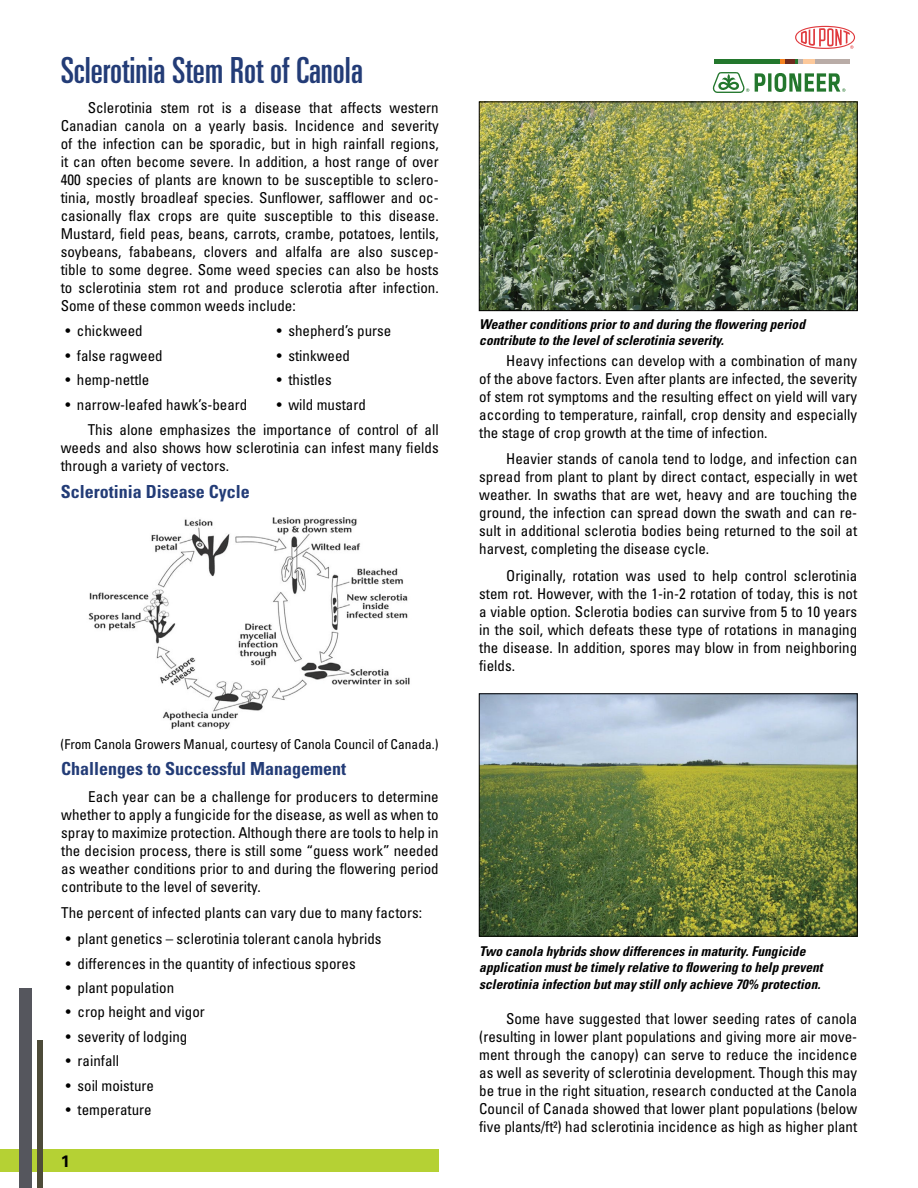
<style>
.page{position:relative;width:918px;height:1188px;background:#fff}
.page>*{position:absolute;margin:0;border:0;box-sizing:border-box;transform-origin:0 0}
.t1{font:ultra-condensed 36px "Univers";color:#233c77}
.t2{font:700 condensed 18px "Univers";color:#233c77}
.t3{font:700 16.5px "Univers";color:#000}
.t4{font:condensed 15px/18px "Univers";color:#000;text-align:justify}
.t5{font:italic 700 condensed 13.5px/16.2px "Univers";color:#000}
.t6{font:condensed 13.5px "Univers";color:#000}
</style>
<div class="page">
<div style="left:0;top:1150px;width:438px;height:22px;background:#b5d134"></div>
<div style="left:19px;top:989px;width:12px;height:199px;background:#55565d"></div>
<div style="left:37px;top:1041px;width:6px;height:147px;background:#4d4b39"></div>
<img style="left:88px;top:518px;width:322px;height:211px">
<img style="left:481px;top:104px;width:375px;height:205px">
<div style="left:479px;top:102px;width:379px;height:209px;border:1px solid #000"></div>
<img style="left:481px;top:695px;width:375px;height:240px">
<div style="left:479px;top:693px;width:379px;height:244px;border:1px solid #000"></div>
<div style="left:714px;top:59px;width:66px;height:5px;background:#23772d"></div>
<div style="left:815px;top:59px;width:35px;height:5px;background:#b9aca7"></div>
<svg style="left:780px;top:59px;width:6px;height:5px"></svg>
<div style="left:803px;top:59px;width:12px;height:5px;background:#fdc99b"></div>
<div style="left:786px;top:59px;width:9px;height:5px;background:#6f2b1d"></div>
<svg style="left:795px;top:59px;width:8px;height:5px"></svg>
<svg style="left:795px;top:26px;width:60px;height:23px"></svg>
<svg style="left:755px;top:73px;width:11px;height:19px"></svg>
<hr style="left:768px;top:73px;width:3px;height:19px;background:#23772d">
<svg style="left:775px;top:73px;width:70px;height:19px"></svg>
<svg style="left:712px;top:72px;width:37px;height:21px"></svg>
<h1 class="t1" style="left:61px;top:49px;width:304px">Sclerotinia Stem Rot of Canola</h1>
<p class="t4" style="left:61px;top:98px;width:380px;text-indent:27px">Sclerotinia stem rot is a disease that affects western Canadian canola on a yearly basis. Incidence and severity of the infection can be sporadic, but in high rainfall regions, it can often become severe. In addition, a host range of over 400 species of plants are known to be susceptible to sclero&shy;tinia, mostly broadleaf species. Sunflower, safflower and oc&shy;casionally flax crops are quite susceptible to this disease.<br>Mustard, field peas, beans, carrots, crambe, potatoes, lentils, soybeans, fababeans, clovers and alfalfa are also suscep&shy;tible to some degree. Some weed species can also be hosts to sclerotinia stem rot and produce sclerotia after infection.<br>Some of these common weeds include:</p>
<p class="t4" style="left:65px;top:322px;width:79px">• chickweed</p>
<p class="t4" style="left:277px;top:322px;width:116px">• shepherd’s purse</p>
<p class="t4" style="left:65px;top:346px;width:99px">• false ragweed</p>
<p class="t4" style="left:277px;top:346px;width:75px">• stinkweed</p>
<p class="t4" style="left:65px;top:371px;width:86px">• hemp-nettle</p>
<p class="t4" style="left:277px;top:371px;width:56px">• thistles</p>
<p class="t4" style="left:65px;top:395px;width:184px">• narrow-leafed hawk’s-beard</p>
<p class="t4" style="left:88px;top:392px;width:352px;line-height:25.5px;text-indent:189px">• wild mustard<br>This alone emphasizes the importance of control of all</p>
<p class="t4" style="left:61px;top:439px;width:380px">weeds and also shows how sclerotinia can infest many fields through a variety of vectors.</p>
<p class="t2" style="left:61px;top:481px;width:190px">Sclerotinia Disease Cycle</p>
<p class="t6" style="left:61px;top:736px;width:380px">(From Canola Growers Manual, courtesy of Canola Council of Canada.)</p>
<p class="t2" style="left:61px;top:758px;width:286px">Challenges to Successful Management</p>
<p class="t4" style="left:61px;top:787px;width:379px;text-indent:27px">Each year can be a challenge for producers to determine whether to apply a fungicide for the disease, as well as when to spray to maximize protection. Although there are tools to help in the decision process, there is still some “guess work” needed as weather conditions prior to and during the flowering period contribute to the level of severity.</p>
<p class="t4" style="left:61px;top:904px;width:362px">The percent of infected plants can vary due to many factors:</p>
<p class="t4" style="left:66px;top:929px;width:317px">• plant genetics – sclerotinia tolerant canola hybrids</p>
<p class="t4" style="left:66px;top:954px;width:291px">• differences in the quantity of infectious spores</p>
<p class="t4" style="left:66px;top:978px;width:110px">• plant population</p>
<p class="t4" style="left:66px;top:1003px;width:141px">• crop height and vigor</p>
<p class="t4" style="left:66px;top:1027px;width:123px">• severity of lodging</p>
<p class="t4" style="left:66px;top:1052px;width:55px">• rainfall</p>
<p class="t4" style="left:66px;top:1076px;width:90px">• soil moisture</p>
<p class="t4" style="left:66px;top:1101px;width:87px">• temperature</p>
<p class="t3" style="left:61px;top:1152px;width:11px">1</p>
<p class="t5" style="left:479px;top:316px;width:327px">Weather conditions prior to and during the flowering period contribute to the level of sclerotinia severity.</p>
<p class="t4" style="left:479px;top:351px;width:380px;text-indent:27px">Heavy infections can develop with a combination of many of the above factors. Even after plants are infected, the severity of stem rot symptoms and the resulting effect on yield will vary according to temperature, rainfall, crop density and especially the stage of crop growth at the time of infection.</p>
<p class="t4" style="left:479px;top:450px;width:380px;text-indent:27px">Heavier stands of canola tend to lodge, and infection can spread from plant to plant by direct contact, especially in wet weather. In swaths that are wet, heavy and are touching the ground, the infection can spread down the swath and can re&shy;sult in additional sclerotia bodies being returned to the soil at harvest, completing the disease cycle.</p>
<p class="t4" style="left:479px;top:566px;width:380px;text-indent:27px">Originally, rotation was used to help control sclerotinia stem rot. However, with the 1-in-2 rotation of today, this is not a viable option. Sclerotia bodies can survive from 5 to 10 years in the soil, which defeats these type of rotations in managing the disease. In addition, spores may blow in from neighboring fields.</p>
<p class="t5" style="left:479px;top:943px;width:345px">Two canola hybrids show differences in maturity. Fungicide application must be timely relative to flowering to help prevent sclerotinia infection but may still only achieve 70% protection.</p>
<p class="t4" style="left:479px;top:1009px;width:380px;text-indent:27px">Some have suggested that lower seeding rates of canola (resulting in lower plant populations and giving more air move&shy;ment through the canopy) can serve to reduce the incidence as well as severity of sclerotinia development. Though this may be true in the right situation, research conducted at the Canola Council of Canada showed that lower plant populations (below five plants/ft²) had sclerotinia incidence as high as higher plant</p>
</div>
